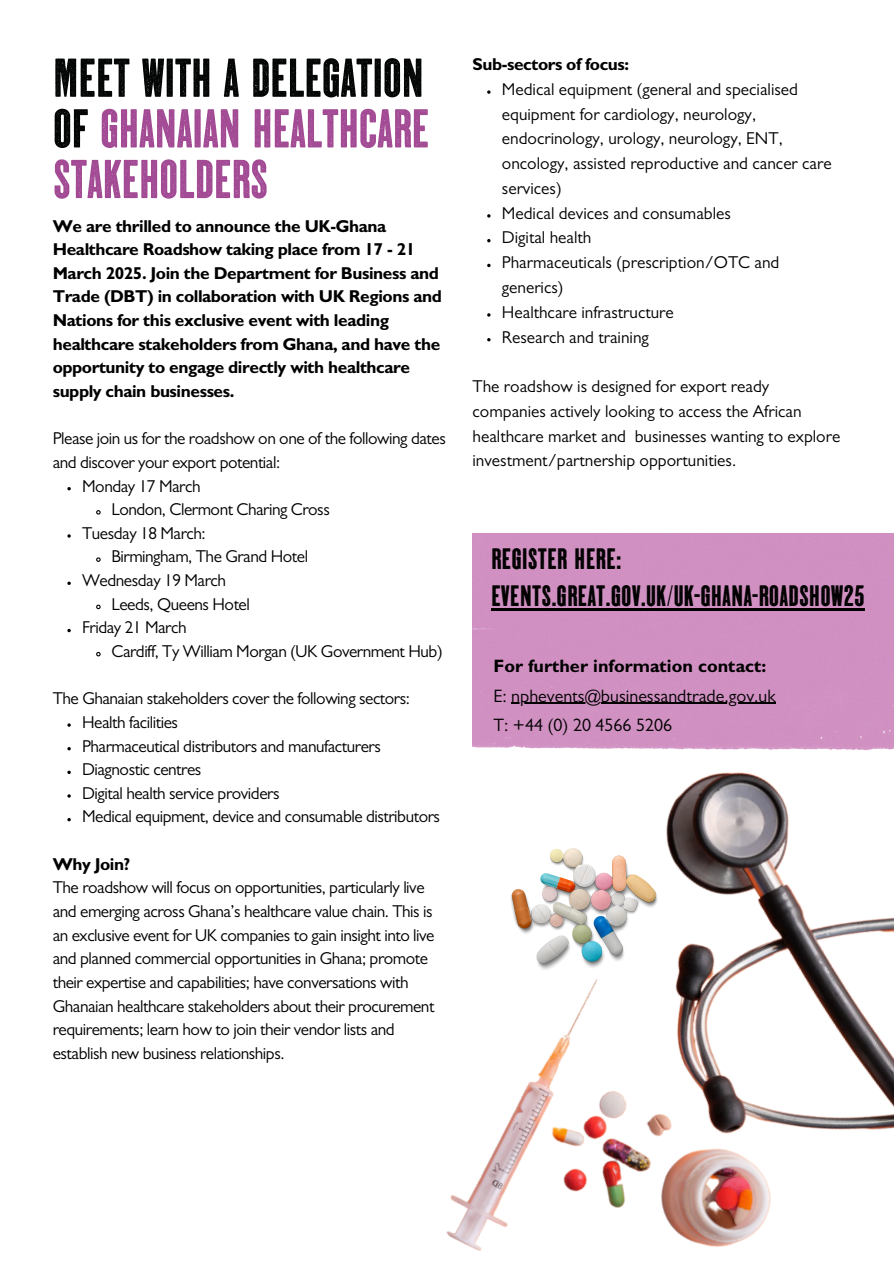
<style>
.page{position:relative;width:894px;height:1264px;background:#fff}
.page>*{position:absolute;margin:0;border:0;box-sizing:border-box;transform-origin:0 0}
.t1{font:300 50.25px/50.7px "Dail Tabloid Mi UK";letter-spacing:-.015em;color:#a24a94;text-align:justify}
.t2{font:300 27.15px/37.2px "Dail Tabloid Mi UK";color:#000}
.t3{font:18px "Gill Sans";color:#000}
.t4{font:700 18px "Gill Sans";color:#000}
.t5{font:17.25px/23.7px "Gill Sans";letter-spacing:-.025em;color:#000}
.t6{font:17.25px/24.8px "Gill Sans";color:#000}
.t7{font:700 17.25px/23.7px "Gill Sans";letter-spacing:-.025em;color:#000}
.s1{color:#040606}
</style>
<div class="page">
<svg style="left:67px;top:487px;width:4px;height:3px"></svg>
<svg style="left:96px;top:510px;width:5px;height:5px"></svg>
<svg style="left:96px;top:557px;width:5px;height:5px"></svg>
<svg style="left:67px;top:581px;width:4px;height:4px"></svg>
<svg style="left:96px;top:604px;width:5px;height:6px"></svg>
<svg style="left:67px;top:629px;width:4px;height:3px"></svg>
<svg style="left:96px;top:651px;width:5px;height:6px"></svg>
<svg style="left:67px;top:747px;width:4px;height:3px"></svg>
<svg style="left:67px;top:770px;width:4px;height:4px"></svg>
<svg style="left:67px;top:818px;width:4px;height:3px"></svg>
<div style="left:472px;top:533px;width:421px;height:189px;background:#d090c1"></div>
<hr style="left:491px;top:608px;width:373px;height:3px;background:#000">
<hr style="left:511px;top:702px;width:264px;height:1px;background:#000">
<img style="left:446px;top:722px;width:447px;height:529px">
<img style="left:509px;top:848px;width:149px;height:123px">
<svg style="left:487px;top:90px;width:3px;height:4px"></svg>
<svg style="left:487px;top:214px;width:3px;height:4px"></svg>
<svg style="left:487px;top:313px;width:3px;height:4px"></svg>
<p class="t1" style="left:53px;top:54px;width:378px"><span class="s1">MEET WITH A DELEGATION OF</span> GHANAIAN HEALTHCARE STAKEHOLDERS</p>
<p class="t7" style="left:472px;top:55px;width:158px">Sub-sectors of focus:</p>
<p class="t6" style="left:501px;top:79px;width:331px">Medical equipment (general and specialised equipment for cardiology, neurology, endocrinology, urology, neurology, ENT, oncology, assisted reproductive and cancer care services)</p>
<p class="t6" style="left:501px;top:203px;width:230px">Medical devices and consumables</p>
<p class="t6" style="left:501px;top:228px;width:91px">Digital health</p>
<p class="t6" style="left:501px;top:253px;width:279px">Pharmaceuticals (prescription/OTC and generics)</p>
<h2 class="t6" style="left:501px;top:302px;width:173px">Healthcare infrastructure</h2>
<p class="t6" style="left:501px;top:327px;width:148px">Research and training</p>
<p class="t6" style="left:472px;top:376px;width:369px">The roadshow is designed for export ready companies actively looking to access the African healthcare market and businesses wanting to explore investment/partnership opportunities.</p>
<h1 class="t7" style="left:53px;top:216px;width:390px">We are thrilled to announce the UK-Ghana Healthcare Roadshow taking place from 17 - 21<br>March 2025. Join the Department for Business and Trade (DBT) in collaboration with UK Regions and Nations for this exclusive event with leading healthcare stakeholders from Ghana, and have the opportunity to engage directly with healthcare supply chain businesses.</h1>
<h3 class="t5" style="left:53px;top:429px;width:394px">Please join us for the roadshow on one of the following dates and discover your export potential:</h3>
<p class="t5" style="left:82px;top:476px;width:120px">Monday 17 March</p>
<p class="t5" style="left:111px;top:500px;width:220px">London, Clermont Charing Cross</p>
<p class="t5" style="left:82px;top:524px;width:125px">Tuesday 18 March:</p>
<p class="t5" style="left:111px;top:547px;width:198px">Birmingham, The Grand Hotel</p>
<p class="t5" style="left:82px;top:571px;width:145px">Wednesday 19 March</p>
<p class="t5" style="left:111px;top:594px;width:140px">Leeds, Queens Hotel</p>
<p class="t5" style="left:82px;top:618px;width:106px">Friday 21 March</p>
<h3 class="t5" style="left:111px;top:642px;width:333px">Cardiff, Ty William Morgan (UK Government Hub)</h3>
<p class="t5" style="left:53px;top:689px;width:358px">The Ghanaian stakeholders cover the following sectors:</p>
<p class="t5" style="left:82px;top:713px;width:97px">Health facilities</p>
<p class="t5" style="left:82px;top:736px;width:300px">Pharmaceutical distributors and manufacturers</p>
<p class="t5" style="left:82px;top:760px;width:121px">Diagnostic centres</p>
<p class="t5" style="left:82px;top:783px;width:199px">Digital health service providers</p>
<p class="t5" style="left:82px;top:807px;width:359px">Medical equipment, device and consumable distributors</p>
<p class="t7" style="left:53px;top:854px;width:79px">Why Join?</p>
<p class="t5" style="left:53px;top:878px;width:383px">The roadshow will focus on opportunities, particularly live and emerging across Ghana’s healthcare value chain. This is an exclusive event for UK companies to gain insight into live and planned commercial opportunities in Ghana; promote their expertise and capabilities; have conversations with Ghanaian healthcare stakeholders about their procurement requirements; learn how to join their vendor lists and establish new business relationships.</p>
<p class="t2" style="left:491px;top:541px;width:375px">REGISTER HERE:<br>EVENTS.GREAT.GOV.UK/UK-GHANA-ROADSHOW25</p>
<p class="t4" style="left:493px;top:660px;width:274px">For further information contact:</p>
<p class="t3" style="left:493px;top:689px;width:284px">E: nphevents@businessandtrade.gov.uk</p>
<p class="t3" style="left:493px;top:718px;width:180px">T: +44 (0) 20 4566 5206</p>
</div>
